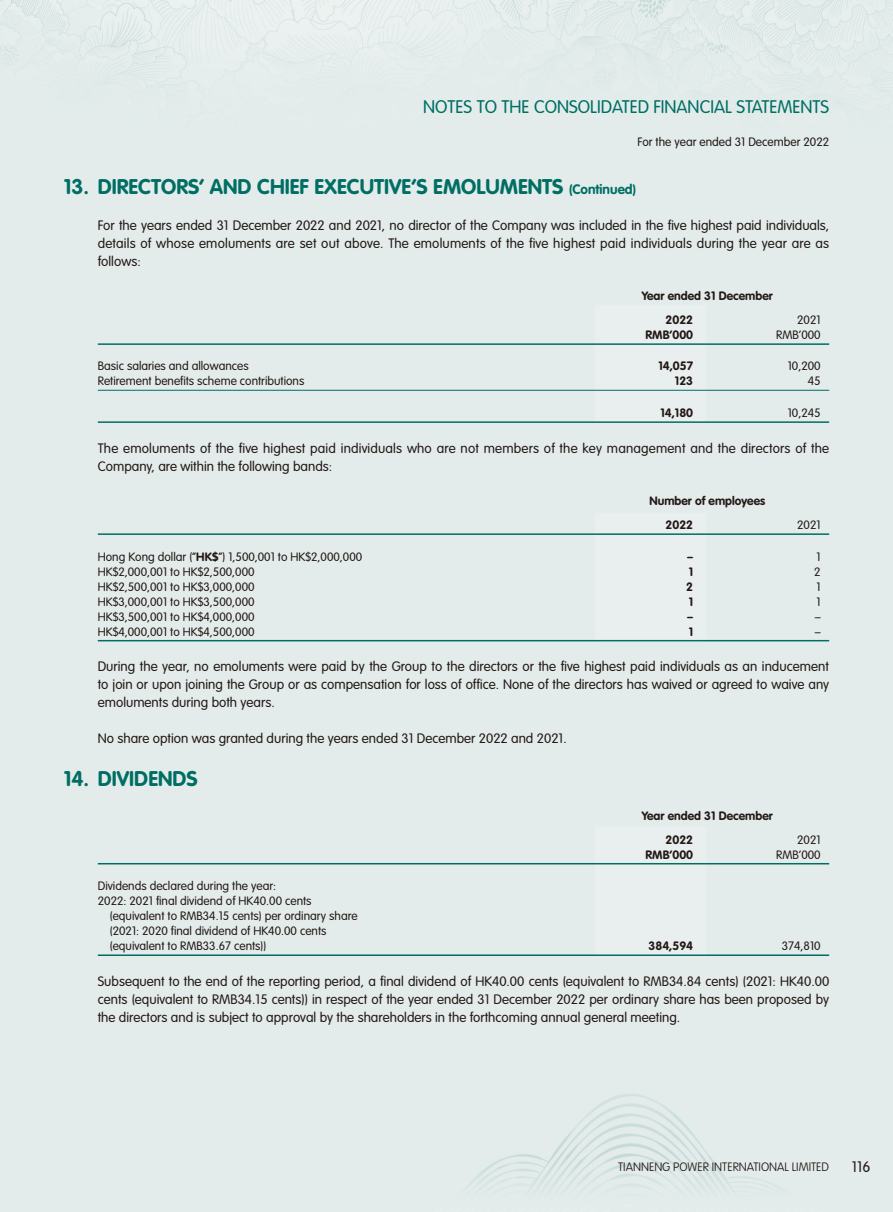
<style>
.page{position:relative;width:893px;height:1212px;background:#e3eceb}
.page>*{position:absolute;margin:0;border:0;box-sizing:border-box;transform-origin:0 0}
.t1{font:700 21px "VAG Rounded Std";color:#006e63}
.t2{font:300 18px "VAG Rounded Std";color:#006e63}
.t3{font:300 15px "VAG Rounded Std";color:#231916}
.t4{font:300 13.5px/18px "VAG Rounded Std";color:#231916;text-align:justify}
.t5{font:700 13.5px "VAG Rounded Std";color:#006e63}
.t6{font:300 12px "VAG Rounded Std";color:#231916}
.t7{font:700 12px "VAG Rounded Std";color:#231916}
.t8{font:100 12px "VAG Rounded Std";color:#231916}
.s1{font-weight:700}
</style>
<div class="page">
<div style="left:595px;top:305px;width:111px;height:116px;background:#e9efee"></div>
<div style="left:595px;top:513px;width:111px;height:128px;background:#e9efee"></div>
<div style="left:595px;top:827px;width:111px;height:128px;background:#e9efee"></div>
<hr style="left:98px;top:343px;width:731px;height:2px;background:#006e63">
<hr style="left:98px;top:390px;width:731px;height:1px;background:#006e63">
<hr style="left:98px;top:421px;width:731px;height:2px;background:#006e63">
<hr style="left:98px;top:533px;width:731px;height:2px;background:#006e63">
<hr style="left:98px;top:640px;width:731px;height:1px;background:#006e63">
<hr style="left:98px;top:863px;width:731px;height:1px;background:#006e63">
<hr style="left:98px;top:954px;width:731px;height:2px;background:#006e63">
<h2 class="t2" style="left:423px;top:96px;width:408px">NOTES TO THE CONSOLIDATED FINANCIAL STATEMENTS</h2>
<p class="t6" style="left:637px;top:135px;width:193px">For the year ended 31 December 2022</p>
<h1 class="t1" style="left:64px;top:174px;width:501px">13. DIRECTORS’ AND CHIEF EXECUTIVE S’ EMOLUMENTS</h1>
<p class="t4" style="left:98px;top:216px;width:733px">For the years ended 31 December 2022 and 2021, no director of the Company was included in the five highest paid individuals, details of whose emoluments are set out above. The emoluments of the five highest paid individuals during the year are as follows:</p>
<p class="t7" style="left:642px;top:289px;width:132px">Year ended 31 December</p>
<p class="t6" style="left:797px;top:313px;width:25px">2021</p>
<p class="t5" style="left:569px;top:181px;width:68px">(Continued(</p>
<p class="t7" style="left:666px;top:313px;width:29px">2022</p>
<p class="t6" style="left:98px;top:359px;width:152px">Basic salaries and allowances</p>
<p class="t6" style="left:98px;top:374px;width:208px">Retirement benefits scheme contributions</p>
<p class="t7" style="left:646px;top:328px;width:49px">RMB’000</p>
<p class="t6" style="left:776px;top:328px;width:46px">RMB‘000</p>
<p class="t7" style="left:658px;top:359px;width:36px">14,057</p>
<p class="t6" style="left:788px;top:359px;width:34px">10,200</p>
<p class="t7" style="left:675px;top:374px;width:20px">123</p>
<p class="t6" style="left:808px;top:374px;width:14px">45</p>
<p class="t7" style="left:660px;top:406px;width:34px">14,180</p>
<p class="t4" style="left:98px;top:439px;width:733px">The emoluments of the five highest paid individuals who are not members of the key management and the directors of the<br>Company, are within the following bands:</p>
<p class="t7" style="left:649px;top:494px;width:117px">Number of employees</p>
<p class="t6" style="left:797px;top:518px;width:25px">2021</p>
<p class="t6" style="left:788px;top:406px;width:34px">10,245</p>
<p class="t7" style="left:666px;top:518px;width:29px">2022</p>
<p class="t6" style="left:98px;top:549px;width:266px">Hong Kong dollar (“<span class="s1">HK$</span>”) 1,500,001 to HK$2,000,000</p>
<p class="t7" style="left:687px;top:549px;width:7px">–</p>
<p class="t6" style="left:816px;top:549px;width:6px">1</p>
<p class="t6" style="left:98px;top:564px;width:158px">HK$2,000,001 to HK$2,500,000</p>
<p class="t7" style="left:689px;top:564px;width:6px">1</p>
<p class="t6" style="left:814px;top:564px;width:8px">2</p>
<p class="t6" style="left:98px;top:579px;width:158px">HK$2,500,001 to HK$3,000,000</p>
<p class="t7" style="left:686px;top:579px;width:8px">2</p>
<p class="t6" style="left:816px;top:579px;width:6px">1</p>
<p class="t6" style="left:98px;top:594px;width:158px">HK$3,000,001 to HK$3,500,000</p>
<p class="t7" style="left:689px;top:594px;width:6px">1</p>
<p class="t6" style="left:816px;top:594px;width:6px">1</p>
<p class="t6" style="left:98px;top:609px;width:158px">HK$3,500,001 to HK$4,000,000</p>
<p class="t7" style="left:687px;top:609px;width:7px">–</p>
<p class="t6" style="left:815px;top:609px;width:7px">–</p>
<p class="t6" style="left:98px;top:624px;width:158px">HK$4,000,001 to HK$4,500,000</p>
<p class="t4" style="left:98px;top:658px;width:733px">During the year, no emoluments were paid by the Group to the directors or the five highest paid individuals as an inducement to join or upon joining the Group or as compensation for loss of office. None of the directors has waived or agreed to waive any emoluments during both years.</p>
<p class="t4" style="left:98px;top:730px;width:470px">No share option was granted during the years ended 31 December 2022 and 2021.</p>
<h1 class="t1" style="left:64px;top:766px;width:135px">14. DIVIDENDS</h1>
<p class="t7" style="left:642px;top:809px;width:132px">Year ended 31 December</p>
<p class="t6" style="left:797px;top:832px;width:25px">2021</p>
<p class="t7" style="left:689px;top:624px;width:6px">1</p>
<p class="t6" style="left:815px;top:624px;width:7px">–</p>
<p class="t7" style="left:666px;top:832px;width:29px">2022</p>
<p class="t6" style="left:98px;top:879px;width:180px">Dividends declared during the year:</p>
<p class="t6" style="left:98px;top:894px;width:215px">2022: 2021 final dividend of HK40.00 cents</p>
<p class="t6" style="left:110px;top:909px;width:249px">(equivalent to RMB34.15 cents) per ordinary share</p>
<p class="t6" style="left:110px;top:924px;width:218px">(2021: 2020 final dividend of HK40.00 cents</p>
<p class="t7" style="left:646px;top:847px;width:49px">RMB’000</p>
<p class="t6" style="left:776px;top:847px;width:46px">RMB‘000</p>
<p class="t6" style="left:110px;top:939px;width:158px">(equivalent to RMB33.67 cents ((</p>
<p class="t4" style="left:98px;top:972px;width:733px">Subsequent to the end of the reporting period a, final dividend of HK40.00 cents (equivalent to RMB34.84 cents) (2021: HK40.00 cents (equivalent to RMB34.15 cents)) in respect of the year ended 31 December 2022 per ordinary share has been proposed by the directors and is subject to approval by the shareholders in the forthcoming annual general meeting.</p>
<p class="t7" style="left:649px;top:939px;width:46px">384,594</p>
<p class="t6" style="left:782px;top:939px;width:40px">374,810</p>
<p class="t8" style="left:618px;top:1160px;width:213px">TIANNENG POWER INTERNATIONAL LIMITED</p>
<p class="t3" style="left:852px;top:1158px;width:20px">116</p>
</div>
